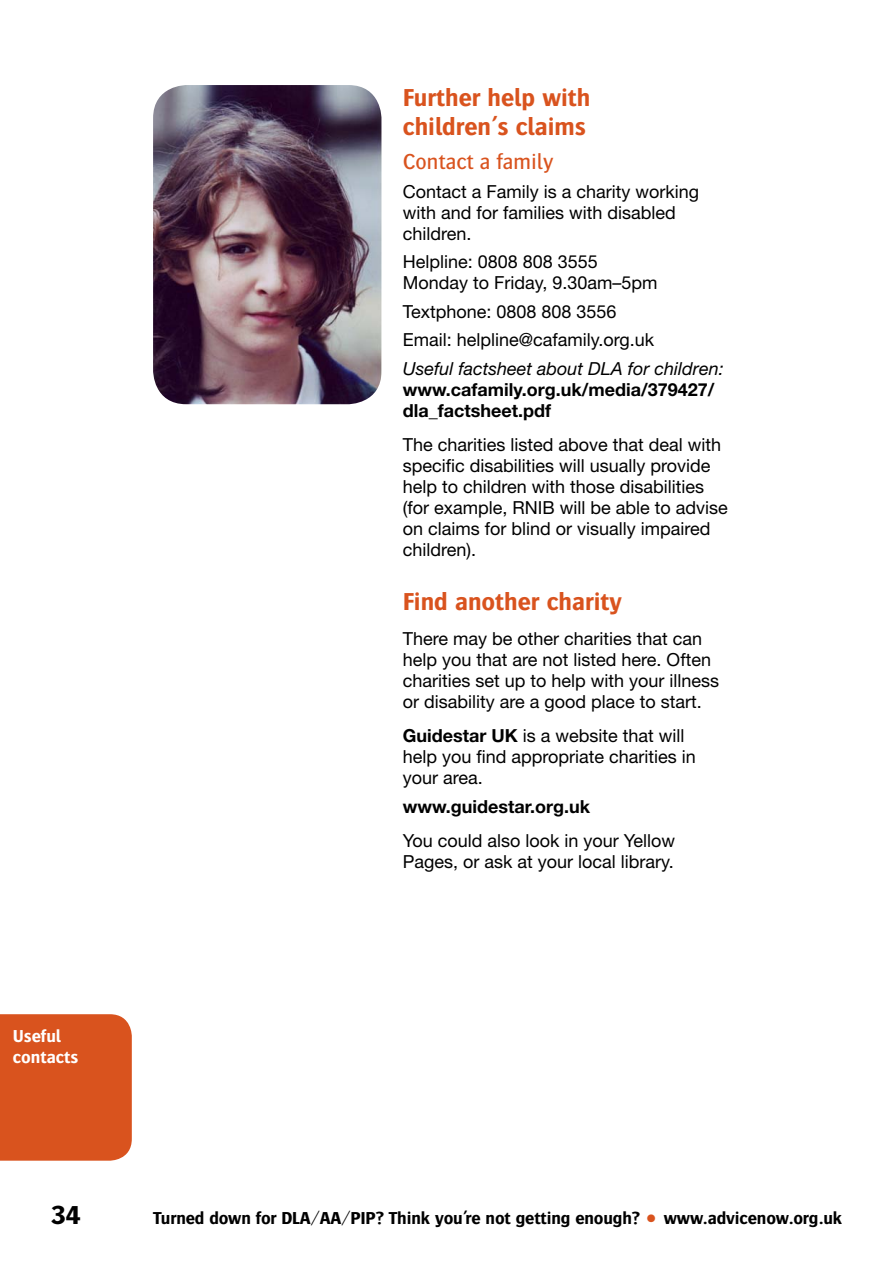
<style>
.page{position:relative;width:893px;height:1263px;background:#fff}
.page>*{position:absolute;margin:0;border:0;box-sizing:border-box;transform-origin:0 0}
.t1{font:700 27px "Bosis";color:#000}
.t2{font:700 25.5px/28.5px "Bosis";color:#d9531e}
.t3{font:500 22.5px "Bosis";color:#d9531e}
.t4{font:18px/21px "Helvetica Neue";color:#000}
.t5{font:700 18px "Bosis";letter-spacing:-.005em;color:#000}
.t6{font:700 18px/21px "Helvetica Neue";color:#000}
.t7{font:italic 18px "Helvetica Neue";color:#000}
.t8{font:700 18px/21px "Bosis";color:#fff}
.s1{font-weight:700}
.s2{font-size:30px;color:#d9531e}
</style>
<div class="page">
<div style="left:0;top:1014px;width:132px;height:147px;background:#d9531e"></div>
<img style="left:153px;top:85px;width:229px;height:319px">
<p class="t8" style="left:13px;top:1025px;width:67px">Useful contacts</p>
<h2 class="t2" style="left:403px;top:83px;width:189px">Further help with children’s claims</h2>
<p class="t3" style="left:403px;top:149px;width:152px">Contact a family</p>
<p class="t4" style="left:403px;top:180px;width:298px">Contact a Family is a charity working with and for families with disabled children.</p>
<p class="t4" style="left:403px;top:251px;width:256px">Helpline: 0808 808 3555<br>Monday to Friday, 9.30am–5pm</p>
<p class="t4" style="left:403px;top:297px;width:253px;line-height:28.5px">Textphone: 0808 808 3556<br>Email: helpline@cafamily.org.uk</p>
<p class="t7" style="left:403px;top:357px;width:322px">Useful factsheet about DLA for children:</p>
<p class="t6" style="left:403px;top:378px;width:313px">www.cafamily.org.uk/media/379427/ dla_factsheet.pdf</p>
<p class="t4" style="left:403px;top:434px;width:326px">The charities listed above that deal with specific disabilities will usually provide help to children with those disabilities (for example, RNIB will be able to advise on claims for blind or visually impaired children).</p>
<h2 class="t2" style="left:403px;top:587px;width:221px">Find another charity</h2>
<p class="t4" style="left:403px;top:627px;width:318px">There may be other charities that can help you that are not listed here. Often charities set up to help with your illness or disability are a good place to start.</p>
<p class="t4" style="left:403px;top:725px;width:295px"><span class="s1">Guidestar UK</span> is a website that will help you find appropriate charities in your area.</p>
<p class="t6" style="left:403px;top:795px;width:189px">www.guidestar.org.uk</p>
<p class="t4" style="left:403px;top:830px;width:274px">You could also look in your Yellow<br>Pages, or ask at your local library.</p>
<h1 class="t1" style="left:51px;top:1200px;width:32px">34</h1>
<p class="t5" style="left:153px;top:1208px;width:691px">Turned down for DLA/AA/PIP? Think you’re not getting enough? <span class="s2">•</span> www.advicenow.org.uk</p>
</div>
